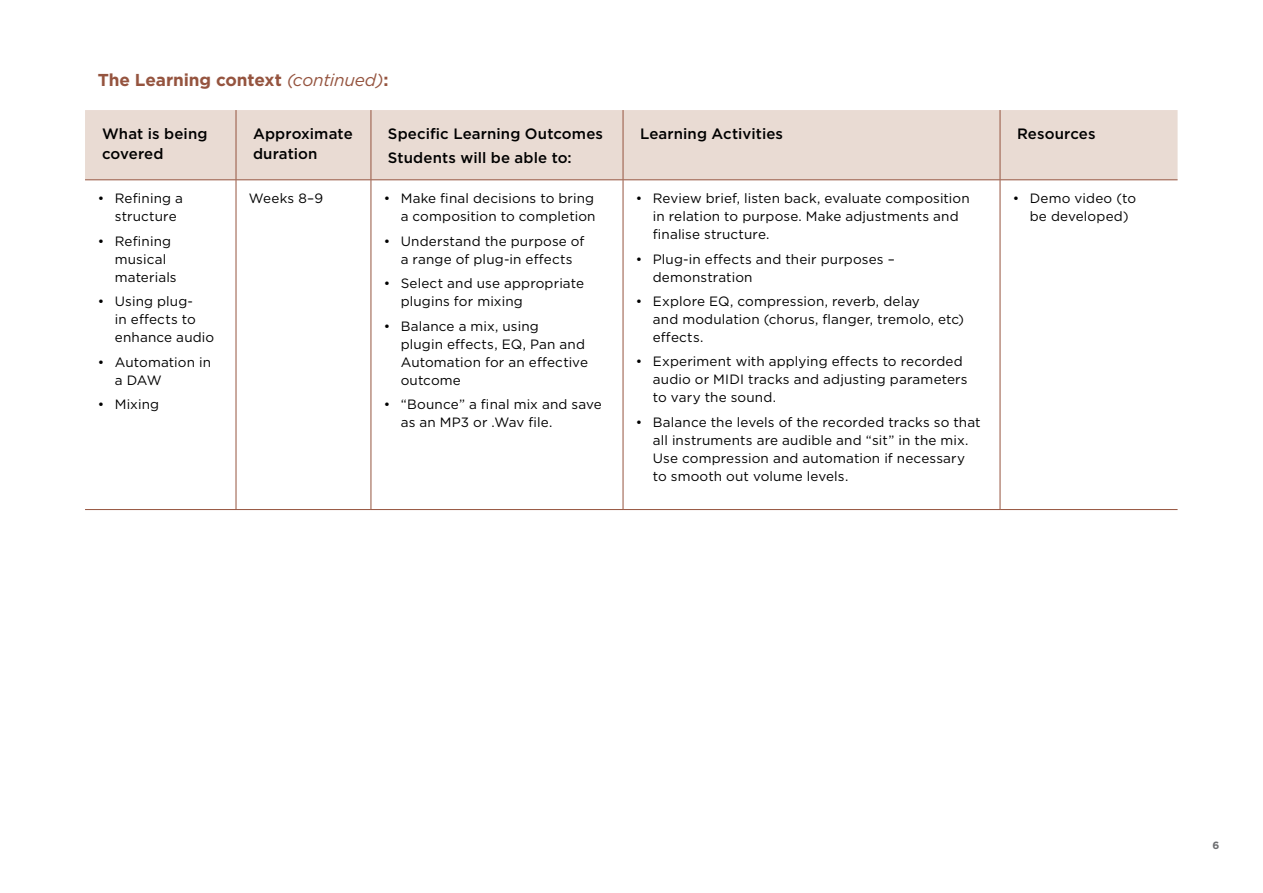
<style>
.page{position:relative;width:1263px;height:893px;background:#fff}
.page>*{position:absolute;margin:0;border:0;box-sizing:border-box;transform-origin:0 0}
.t1{font:700 17.25px "Gotham";letter-spacing:-.005em;color:#95543f}
.t2{font:500 15px/19.5px "Gotham";letter-spacing:.005em;color:#000}
.t3{font:13.5px/18px "Gotham";letter-spacing:.01em;color:#000}
.t4{font:700 10.5px "Gotham";color:#6d6e71}
.s1{font-weight:400;font-style:italic}
</style>
<div class="page">
<div style="left:85px;top:110px;width:1092px;height:70px;background:#e9dbd3"></div>
<hr style="left:236px;top:110px;width:1px;height:70px;background:#95543f">
<hr style="left:371px;top:110px;width:1px;height:70px;background:#95543f">
<hr style="left:623px;top:110px;width:1px;height:70px;background:#95543f">
<hr style="left:1000px;top:110px;width:1px;height:70px;background:#95543f">
<hr style="left:85px;top:180px;width:151px;height:1px;background:#95543f">
<hr style="left:236px;top:180px;width:135px;height:1px;background:#95543f">
<hr style="left:236px;top:180px;width:1px;height:329px;background:#95543f">
<hr style="left:371px;top:180px;width:252px;height:1px;background:#95543f">
<hr style="left:371px;top:180px;width:1px;height:329px;background:#95543f">
<hr style="left:623px;top:180px;width:377px;height:1px;background:#95543f">
<hr style="left:623px;top:180px;width:1px;height:329px;background:#95543f">
<hr style="left:1000px;top:180px;width:177px;height:1px;background:#95543f">
<hr style="left:1000px;top:180px;width:1px;height:329px;background:#95543f">
<hr style="left:85px;top:509px;width:151px;height:1px;background:#95543f">
<hr style="left:236px;top:509px;width:135px;height:1px;background:#95543f">
<hr style="left:371px;top:509px;width:252px;height:1px;background:#95543f">
<hr style="left:623px;top:509px;width:377px;height:1px;background:#95543f">
<hr style="left:1000px;top:509px;width:177px;height:1px;background:#95543f">
<p class="t1" style="left:98px;top:68px;width:292px">The Learning context <span class="s1">(continued)</span>:</p>
<p class="t2" style="left:102px;top:124px;width:107px">What is being covered</p>
<p class="t2" style="left:253px;top:124px;width:101px">Approximate duration</p>
<p class="t2" style="left:388px;top:122px;width:217px;line-height:23.7px">Specific Learning Outcomes<br>Students will be able to:</p>
<p class="t2" style="left:640px;top:124px;width:145px">Learning Activities</p>
<p class="t2" style="left:1017px;top:124px;width:80px">Resources</p>
<p class="t3" style="left:115px;top:189px;width:70px;text-indent:-17px">• Refining a structure</p>
<p class="t3" style="left:115px;top:232px;width:63px;text-indent:-17px">• Refining musical materials</p>
<p class="t3" style="left:115px;top:292px;width:101px;text-indent:-17px">• Using plug-<br>in effects to enhance audio</p>
<p class="t3" style="left:115px;top:352px;width:98px;text-indent:-17px">• Automation in a DAW</p>
<p class="t3" style="left:98px;top:395px;width:63px">• Mixing</p>
<p class="t3" style="left:653px;top:189px;width:318px;text-indent:-17px">• Review brief, listen back, evaluate composition in relation to purpose. Make adjustments and finalise structure.</p>
<p class="t3" style="left:653px;top:250px;width:243px;text-indent:-17px">• Plug-in effects and their purposes – demonstration</p>
<p class="t3" style="left:653px;top:292px;width:313px;text-indent:-17px">• Explore EQ, compression, reverb, delay<br>and modulation (chorus, flanger, tremolo, etc) effects.</p>
<p class="t3" style="left:653px;top:352px;width:316px;text-indent:-17px">• Experiment with applying effects to recorded audio or MIDI tracks and adjusting parameters to vary the sound.</p>
<p class="t3" style="left:653px;top:413px;width:329px;text-indent:-17px">• Balance the levels of the recorded tracks so that all instruments are audible and “sit” in the mix.<br>Use compression and automation if necessary to smooth out volume levels.</p>
<p class="t3" style="left:249px;top:189px;width:76px">Weeks 8–9</p>
<p class="t3" style="left:384px;top:189px;width:213px;text-align:right">• Make final decisions to bring a composition to completion</p>
<p class="t3" style="left:384px;top:232px;width:202px;text-align:center">• Understand the purpose of a range of plug-in effects</p>
<p class="t3" style="left:401px;top:274px;width:185px;text-indent:-17px">• Select and use appropriate plugins for mixing</p>
<p class="t3" style="left:401px;top:316px;width:189px;text-indent:-17px">• Balance a mix, using<br>plugin effects, EQ, Pan and<br>Automation for an effective outcome</p>
<p class="t3" style="left:401px;top:395px;width:203px;text-indent:-17px">• “Bounce” a final mix and save as an MP3 or .Wav file.</p>
<p class="t3" style="left:1030px;top:189px;width:108px;text-indent:-17px">• Demo video (to be developed)</p>
<p class="t4" style="left:1212px;top:839px;width:8px">6</p>
</div>
